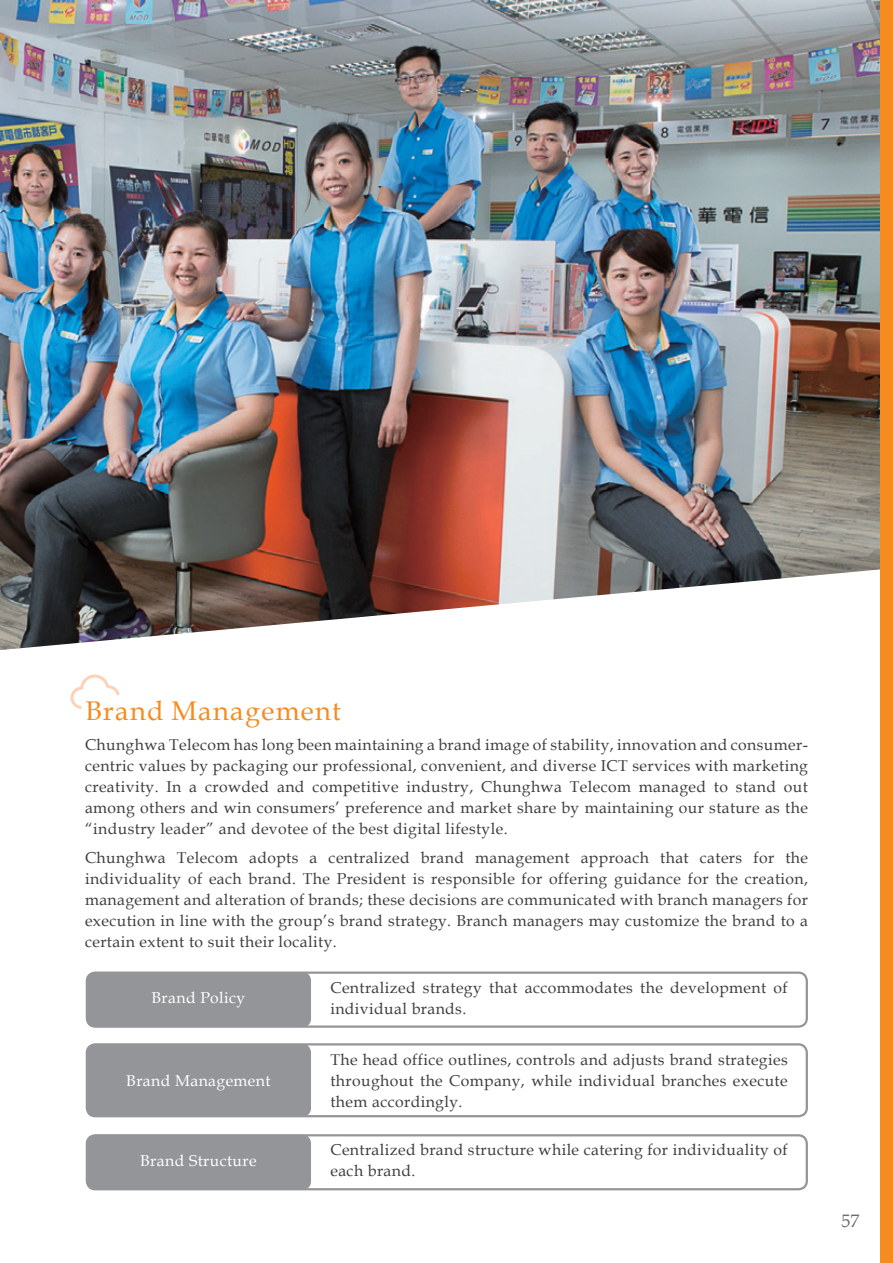
<style>
.page{position:relative;width:893px;height:1263px;background:#fff}
.page>*{position:absolute;margin:0;border:0;box-sizing:border-box;transform-origin:0 0}
.t1{font:27px "Book Antiqua";letter-spacing:.05em;color:#f68b1f}
.t2{font:18px "Book Antiqua";color:#6c6d70}
.t3{font:15.75px/21px "Book Antiqua";letter-spacing:.025em;color:#3e3e3f;text-align:justify}
.t4{font:15.75px "Book Antiqua";letter-spacing:.025em;color:#fff}
</style>
<div class="page">
<img style="left:0;top:0;width:880px;height:650px">
<div style="left:880px;top:0;width:13px;height:1263px;background:#f68b1f"></div>
<svg style="left:70px;top:674px;width:50px;height:35px"></svg>
<div style="left:88px;top:972px;width:223px;height:55px;background:#939598;border-radius:9px"></div>
<div style="left:88px;top:1135px;width:223px;height:55px;background:#939598;border-radius:9px"></div>
<div style="left:86px;top:971px;width:722px;height:57px;border:2px solid #939598;border-radius:9px"></div>
<div style="left:86px;top:1134px;width:722px;height:56px;border:2px solid #939598;border-radius:9px"></div>
<div style="left:88px;top:1044px;width:223px;height:72px;background:#939598;border-radius:9px"></div>
<div style="left:86px;top:1043px;width:722px;height:74px;border:2px solid #939598;border-radius:9px"></div>
<h1 class="t1" style="left:85px;top:695px;width:257px">Brand Management</h1>
<p class="t3" style="left:85px;top:734px;width:724px">Chunghwa Telecom has long been maintaining a brand image of stability, innovation and consumer&shy;centric values by packaging our professional, convenient, and diverse ICT services with marketing creativity. In a crowded and competitive industry, Chunghwa Telecom managed to stand out among others and win consumers’ preference and market share by maintaining our stature as the “industry leader” and devotee of the best digital lifestyle.</p>
<p class="t3" style="left:85px;top:847px;width:724px">Chunghwa Telecom adopts a centralized brand management approach that caters for the individuality of each brand. The President is responsible for offering guidance for the creation, management and alteration of brands; these decisions are communicated with branch managers for execution in line with the group’s brand strategy. Branch managers may customize the brand to a certain extent to suit their locality.</p>
<p class="t4" style="left:152px;top:989px;width:95px">Brand Policy</p>
<p class="t4" style="left:126px;top:1071px;width:146px">Brand Management</p>
<p class="t4" style="left:140px;top:1151px;width:118px">Brand Structure</p>
<p class="t3" style="left:330px;top:977px;width:459px">Centralized strategy that accommodates the development of individual brands.</p>
<p class="t3" style="left:330px;top:1049px;width:459px">The head office outlines, controls and adjusts brand strategies throughout the Company, while individual branches execute them accordingly.</p>
<p class="t3" style="left:330px;top:1140px;width:459px">Centralized brand structure while catering for individuality of each brand.</p>
<p class="t2" style="left:841px;top:1210px;width:19px">57</p>
</div>
